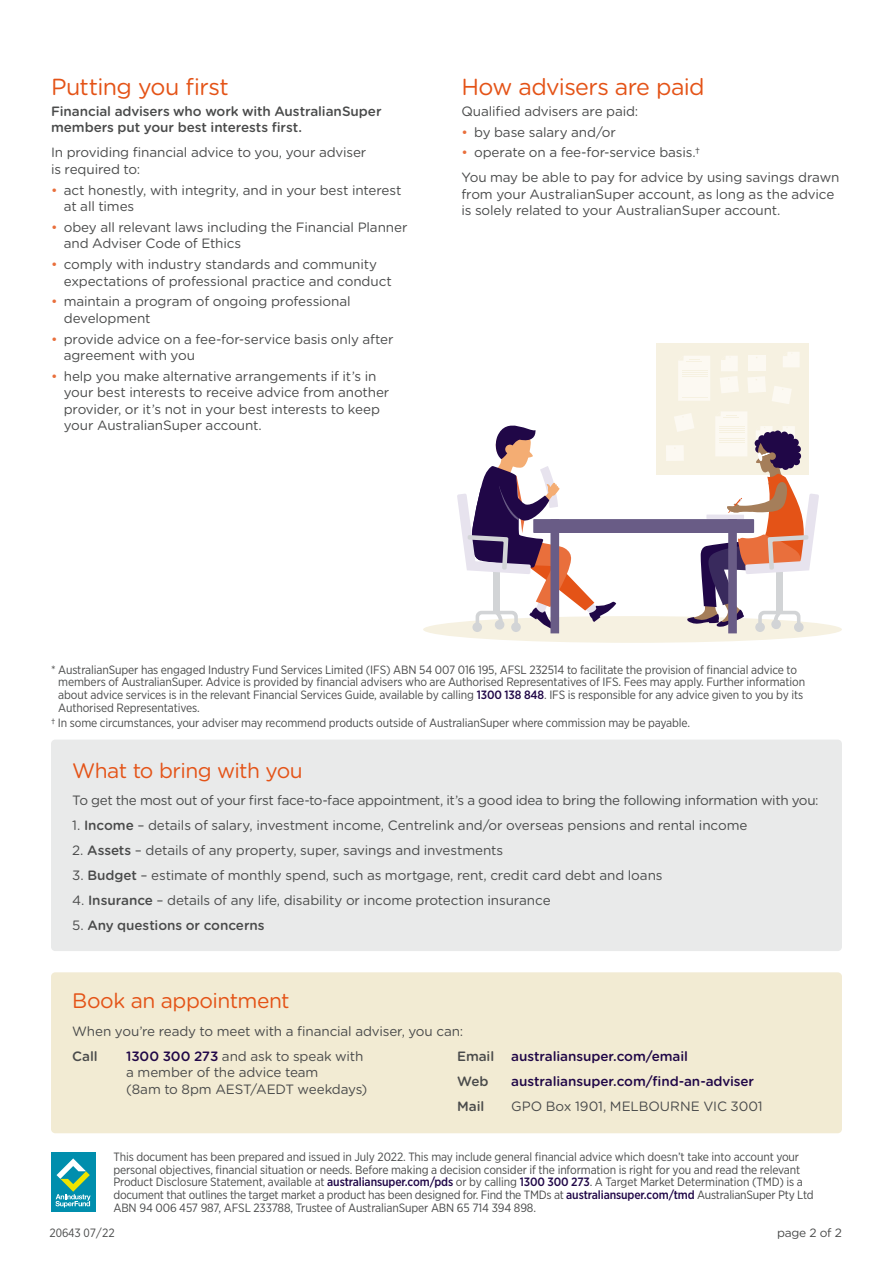
<style>
.page{position:relative;width:893px;height:1263px;background:#fff}
.page>*{position:absolute;margin:0;border:0;box-sizing:border-box;transform-origin:0 0}
.t1{font:23.25px "Gotham Rounded";letter-spacing:-.025em;color:#e45317}
.t2{font:21px "Gotham Rounded";letter-spacing:-.03em;color:#e45317}
.t3{font:13.5px/16.5px "Gotham Rounded";letter-spacing:-.01em;color:#4a4b4b}
.t4{font:500 13.5px/16.5px "Gotham Rounded";letter-spacing:-.005em;color:#4a4b4b}
.t5{font:13.5px "Gotham Rounded";letter-spacing:-.03em;color:#4a4b4b}
.t6{font:500 13.5px "Gotham Rounded";letter-spacing:-.005em;color:#200747}
.t7{font:12px/12.8px "Gotham Narrow";letter-spacing:-.01em;color:#4a4b4b}
.t8{font:12px "Gotham Rounded";letter-spacing:-.02em;color:#4a4b4b}
.s1{color:#e96f3c}
.s2{font-weight:500;color:#200747}
.s3{font-weight:500}
.s4{font-weight:400}
</style>
<div class="page">
<div style="left:51px;top:739px;width:791px;height:212px;background:#e9eaea;border-radius:4px"></div>
<div style="left:656px;top:343px;width:153px;height:132px;background:#f6f1e1"></div>
<svg style="left:678px;top:356px;width:32px;height:45px"></svg>
<div style="left:748px;top:356px;width:17px;height:15px;background:#fcf9f2"></div>
<svg style="left:747px;top:376px;width:19px;height:17px"></svg>
<div style="left:666px;top:445px;width:18px;height:16px;background:#fcf9f2"></div>
<svg style="left:772px;top:386px;width:20px;height:18px"></svg>
<svg style="left:720px;top:356px;width:19px;height:37px"></svg>
<svg style="left:783px;top:352px;width:17px;height:15px"></svg>
<div style="left:423px;top:616px;width:419px;height:27px;background:#f6f1e1;border-radius:50%"></div>
<div style="left:533px;top:519px;width:221px;height:14px;background:#695c86"></div>
<div style="left:550px;top:519px;width:9px;height:114px;background:#695c86"></div>
<div style="left:728px;top:519px;width:9px;height:114px;background:#695c86"></div>
<div style="left:472px;top:622px;width:10px;height:10px;background:#d2d4d6;border-radius:50%"></div>
<svg style="left:511px;top:622px;width:10px;height:10px"></svg>
<svg style="left:457px;top:425px;width:159px;height:205px"></svg>
<div style="left:494px;top:620px;width:11px;height:10px;background:#d2d4d6;border-radius:4px"></div>
<div style="left:794px;top:622px;width:10px;height:10px;background:#d2d4d6;border-radius:50%"></div>
<div style="left:755px;top:622px;width:10px;height:10px;background:#d2d4d6;border-radius:50%"></div>
<svg style="left:674px;top:412px;width:145px;height:216px"></svg>
<div style="left:51px;top:1152px;width:44px;height:60px;background:#008ead"></div>
<svg style="left:55px;top:1158px;width:36px;height:49px"></svg>
<div style="left:51px;top:972px;width:791px;height:161px;background:#f2ebd3;border-radius:4px"></div>
<h1 class="t1" style="left:51px;top:71px;width:179px">Putting you first</h1>
<p class="t4" style="left:51px;top:102px;width:332px">Financial advisers who work with AustralianSuper members put your best interests first.</p>
<p class="t3" style="left:51px;top:144px;width:317px">In providing financial advice to you, your adviser is required to:</p>
<p class="t3" style="left:64px;top:181px;width:339px;text-indent:-13px"><span class="s1">•</span> act honestly, with integrity, and in your best interest at all times</p>
<p class="t3" style="left:64px;top:218px;width:345px;text-indent:-13px"><span class="s1">•</span> obey all relevant laws including the Financial Planner and Adviser Code of Ethics</p>
<p class="t3" style="left:64px;top:255px;width:329px;text-indent:-13px"><span class="s1">•</span> comply with industry standards and community expectations of professional practice and conduct</p>
<p class="t3" style="left:64px;top:293px;width:288px;text-indent:-13px"><span class="s1">•</span> maintain a program of ongoing professional development</p>
<p class="t3" style="left:64px;top:330px;width:331px;text-indent:-13px"><span class="s1">•</span> provide advice on a fee-for-service basis only after agreement with you</p>
<p class="t3" style="left:64px;top:367px;width:327px;text-indent:-13px"><span class="s1">•</span> help you make alternative arrangements if it’s in your best interests to receive advice from another provider, or it’s not in your best interests to keep your AustralianSuper account.</p>
<h1 class="t1" style="left:461px;top:71px;width:245px">How advisers are paid</h1>
<p class="t3" style="left:461px;top:102px;width:178px">Qualified advisers are paid:</p>
<p class="t3" style="left:461px;top:123px;width:156px"><span class="s1">•</span> by base salary and/or</p>
<p class="t3" style="left:461px;top:139px;width:379px;line-height:25px"><span class="s1">•</span> operate on a fee-for-service basis.†<br>You may be able to pay for advice by using savings drawn</p>
<p class="t3" style="left:461px;top:185px;width:374px">from your AustralianSuper account, as long as the advice is solely related to your AustralianSuper account.</p>
<p class="t7" style="left:58px;top:663px;width:748px;text-indent:-7px">* AustralianSuper has engaged Industry Fund Services Limited (IFS) ABN 54 007 016 195, AFSL 232514 to facilitate the provision of financial advice to members of AustralianSuper. Advice is provided by financial advisers who are Authorised Representatives of IFS. Fees may apply. Further information about advice services is in the relevant Financial Services Guide, available by calling <span class="s2">1300 138 848</span>. IFS is responsible for any advice given to you by its Authorised Representatives.</p>
<p class="t7" style="left:51px;top:716px;width:641px">† In some circumstances, your adviser may recommend products outside of AustralianSuper where commission may be payable.</p>
<h2 class="t2" style="left:72px;top:756px;width:232px">What to bring with you</h2>
<p class="t5" style="left:72px;top:791px;width:748px">To get the most out of your first face-to-face appointment, it’s a good idea to bring the following information with you:</p>
<p class="t3" style="left:72px;top:816px;width:677px">1. <span class="s3">Income</span> – details of salary, investment income, Centrelink and/or overseas pensions and rental income</p>
<p class="t3" style="left:72px;top:841px;width:432px">2. <span class="s3">Assets</span> – details of any property, super, savings and investments</p>
<p class="t3" style="left:72px;top:866px;width:592px">3. <span class="s3">Budget</span> – estimate of monthly spend, such as mortgage, rent, credit card debt and loans</p>
<p class="t3" style="left:72px;top:891px;width:480px">4. <span class="s3">Insurance</span> – details of any life, disability or income protection insurance</p>
<p class="t4" style="left:72px;top:916px;width:194px"><span class="s4">5.</span> Any questions or concerns</p>
<h2 class="t2" style="left:72px;top:986px;width:219px">Book an appointment</h2>
<p class="t3" style="left:72px;top:1022px;width:393px">When you’re ready to meet with a financial adviser, you can:</p>
<p class="t4" style="left:72px;top:1047px;width:27px">Call</p>
<p class="t3" style="left:126px;top:1047px;width:242px"><span class="s2">1300 300 273</span> and ask to speak with a member of the advice team<br>(8am to 8pm AEST/AEDT weekdays)</p>
<p class="t4" style="left:457px;top:1047px;width:39px">Email</p>
<p class="t6" style="left:511px;top:1046px;width:178px">australiansuper.com/email</p>
<p class="t4" style="left:457px;top:1072px;width:33px">Web</p>
<p class="t6" style="left:511px;top:1071px;width:244px">australiansuper.com/find-an-adviser</p>
<p class="t4" style="left:457px;top:1097px;width:29px">Mail</p>
<p class="t3" style="left:511px;top:1097px;width:253px">GPO Box 1901, MELBOURNE VIC 3001</p>
<p class="t7" style="left:113px;top:1150px;width:702px">This document has been prepared and issued in July 2022. This may include general financial advice which doesn’t take into account your personal objectives, financial situation or needs. Before making a decision consider if the information is right for you and read the relevant Product Disclosure Statement, available at <span class="s2">australiansuper.com/pds</span> or by calling <span class="s2">1300 300 273</span>. A Target Market Determination (TMD) is a document that outlines the target market a product has been designed for. Find the TMDs at <span class="s2">australiansuper.com/tmd</span> AustralianSuper Pty Ltd ABN 94 006 457 987, AFSL 233788, Trustee of AustralianSuper ABN 65 714 394 898.</p>
<p class="t7" style="left:50px;top:1226px;width:67px">20643 07/22</p>
<p class="t8" style="left:777px;top:1225px;width:66px">page 2 of 2</p>
</div>
